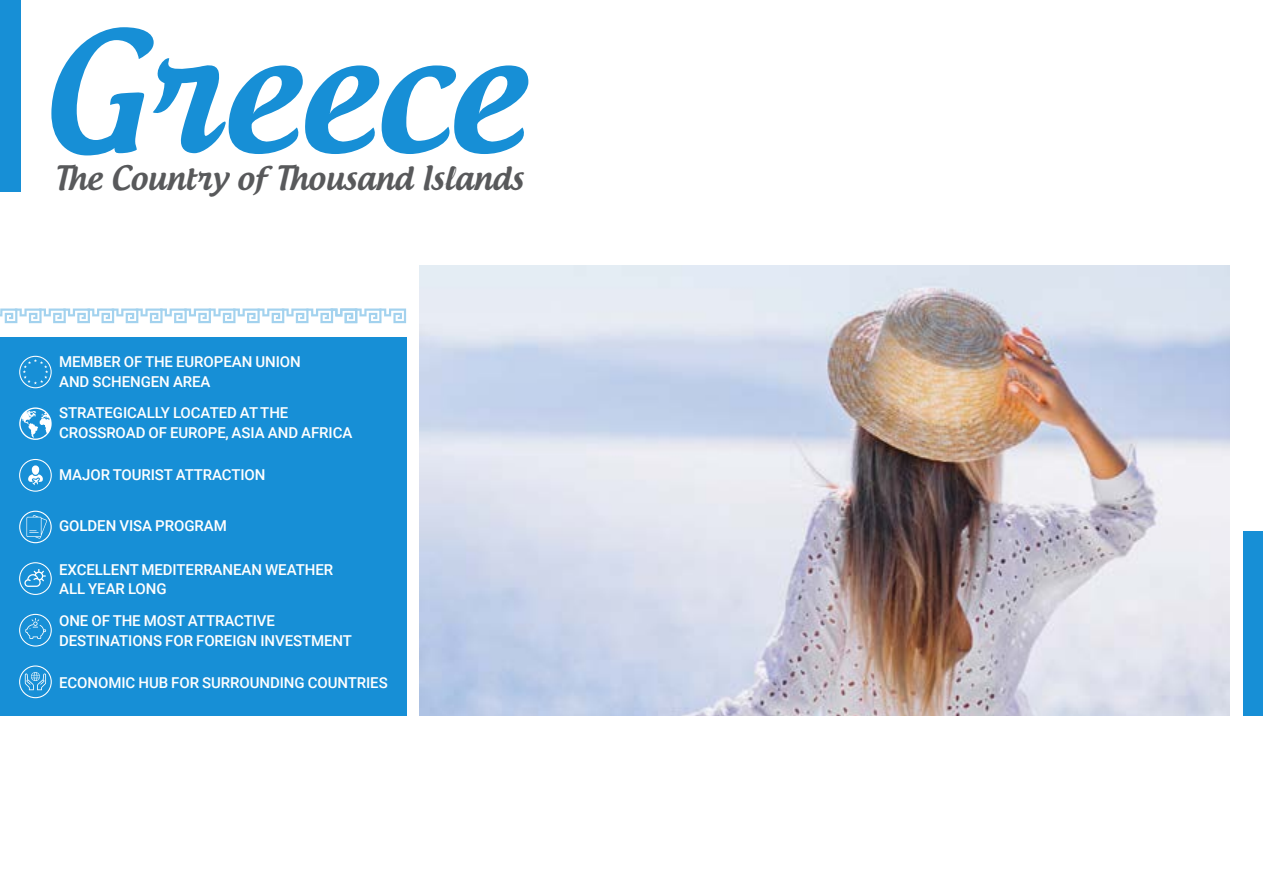
<style>
.page{position:relative;width:1263px;height:893px;background:#fff}
.page>*{position:absolute;margin:0;border:0;box-sizing:border-box;transform-origin:0 0}
.t1{font:500 159.3px "Androgyne";color:#178fd6}
.t2{font:500 31.95px "Androgyne";color:#58595b}
.t3{font:500 15px/19.5px "Roboto";letter-spacing:-.005em;color:#fff}
</style>
<div class="page">
<div style="left:0;top:337px;width:406px;height:379px;background:#178fd6"></div>
<div style="left:1243px;top:531px;width:20px;height:185px;background:#178fd6"></div>
<img style="left:420px;top:266px;width:809px;height:450px">
<svg style="left:19px;top:407px;width:33px;height:33px"></svg>
<svg style="left:19px;top:562px;width:33px;height:33px"></svg>
<svg style="left:19px;top:356px;width:33px;height:32px"></svg>
<svg style="left:19px;top:459px;width:33px;height:33px"></svg>
<svg style="left:19px;top:511px;width:33px;height:32px"></svg>
<svg style="left:19px;top:614px;width:33px;height:33px"></svg>
<svg style="left:19px;top:665px;width:33px;height:33px"></svg>
<div style="left:0;top:0;width:21px;height:191px;background:#178fd6"></div>
<svg style="left:0;top:308px;width:406px;height:15px"></svg>
<h1 class="t1" style="left:40px;top:-9px;width:485px">Greece</h1>
<h2 class="t2" style="left:54px;top:158px;width:471px">The Country of Thousand Islands</h2>
<p class="t3" style="left:59px;top:351px;width:243px">MEMBER OF THE EUROPEAN UNION<br>AND SCHENGEN AREA</p>
<p class="t3" style="left:59px;top:403px;width:295px">STRATEGICALLY LOCATED AT THE<br>CROSSROAD OF EUROPE, ASIA AND AFRICA</p>
<p class="t3" style="left:59px;top:464px;width:208px">MAJOR TOURIST ATTRACTION</p>
<p class="t3" style="left:59px;top:515px;width:169px">GOLDEN VISA PROGRAM</p>
<p class="t3" style="left:59px;top:559px;width:275px">EXCELLENT MEDITERRANEAN WEATHER<br>ALL YEAR LONG</p>
<p class="t3" style="left:59px;top:610px;width:294px">ONE OF THE MOST ATTRACTIVE<br>DESTINATIONS FOR FOREIGN INVESTMENT</p>
<p class="t3" style="left:59px;top:672px;width:330px">ECONOMIC HUB FOR SURROUNDING COUNTRIES</p>
</div>
